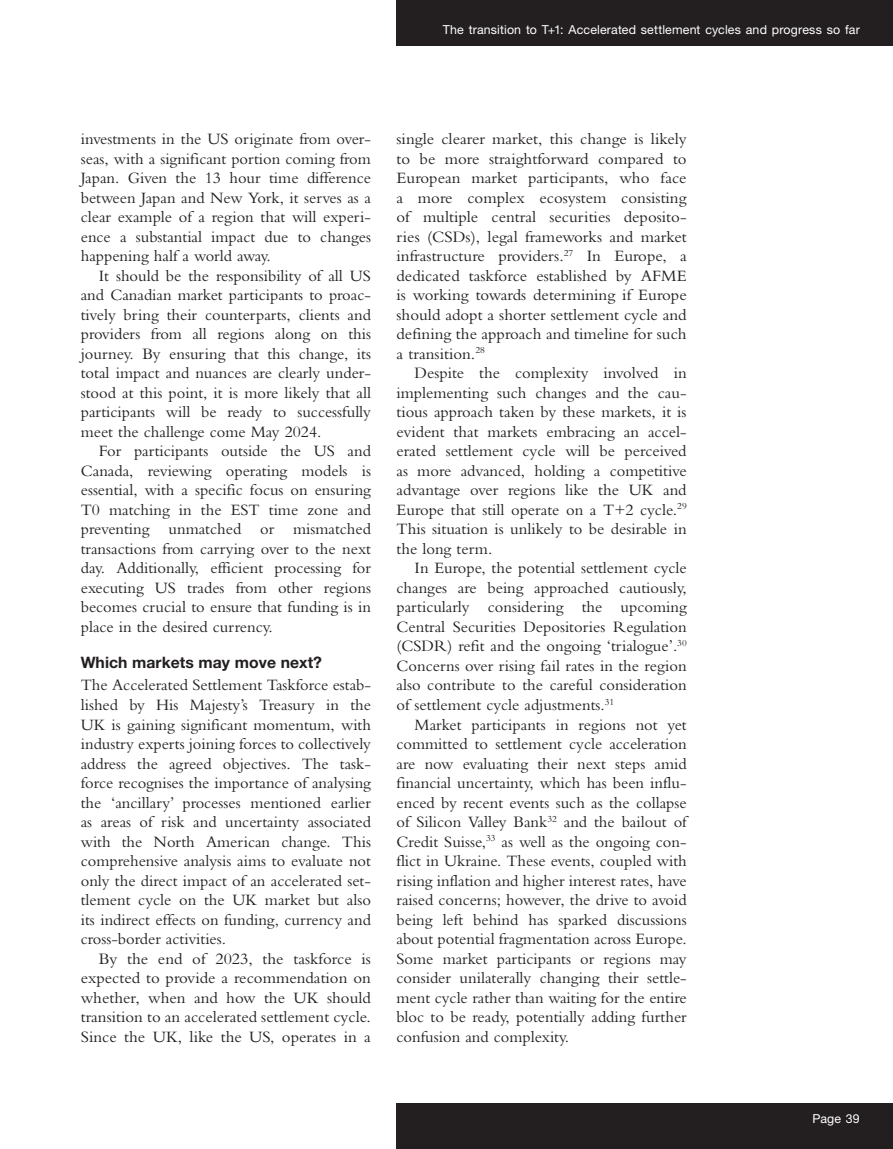
<style>
.page{position:relative;width:893px;height:1149px;background:#fff}
.page>*{position:absolute;margin:0;border:0;box-sizing:border-box;transform-origin:0 0}
.text_indent{font:16.5px/19.5px "Bembo MT Pro";color:#231f20;text-align:justify}
.text{font:16.5px/19.5px "Bembo MT Pro";color:#231f20;text-align:justify}
.b_head{font:700 15.75px "Helvetica Neue LT Pro";color:#231f20}
.t1{font:12.3px "Helvetica Neue LT Pro";letter-spacing:.015em;color:#fff}
</style>
<div class="page">
<div style="left:397px;top:0;width:496px;height:46px;background:#231f20"></div>
<div style="left:397px;top:1103px;width:496px;height:45px;background:#231f20"></div>
<p class="t1" style="left:443px;top:22px;width:418px">The transition to T+1: Accelerated settlement cycles and progress so far</p>
<p class="text_indent" style="left:81px;top:129px;width:292px">investments in the US originate from over&shy;seas, with a significant portion coming from Japan. Given the 13 hour time difference between Japan and New York, it serves as a clear example of a region that will experi&shy;ence a substantial impact due to changes happening half a world away.</p>
<p class="text_indent" style="left:81px;top:265px;width:292px;text-indent:18px">It should be the responsibility of all US and Canadian market participants to proac&shy;tively bring their counterparts, clients and providers from all regions along on this journey. By ensuring that this change, its total impact and nuances are clearly under&shy;stood at this point, it is more likely that all participants will be ready to successfully meet the challenge come May 2024.</p>
<p class="text_indent" style="left:81px;top:441px;width:292px;text-indent:18px">For participants outside the US and Canada, reviewing operating models is essential, with a specific focus on ensuring T0 matching in the EST time zone and preventing unmatched or mismatched transactions from carrying over to the next day. Additionally, efficient processing for executing US trades from other regions becomes crucial to ensure that funding is in place in the desired currency.</p>
<p class="b_head" style="left:81px;top:652px;width:243px">Which markets may move next?</p>
<p class="text" style="left:81px;top:675px;width:292px">The Accelerated Settlement Taskforce estab&shy;lished by His Majesty’s Treasury in the UK is gaining significant momentum, with industry experts joining forces to collectively address the agreed objectives. The task&shy;force recognises the importance of analysing the ‘ancillary’ processes mentioned earlier as areas of risk and uncertainty associated with the North American change. This comprehensive analysis aims to evaluate not only the direct impact of an accelerated set&shy;tlement cycle on the UK market but also its indirect effects on funding, currency and cross-border activities.</p>
<p class="text_indent" style="left:81px;top:948px;width:292px;text-indent:18px">By the end of 2023, the taskforce is expected to provide a recommendation on whether, when and how the UK should transition to an accelerated settlement cycle.<br>Since the UK, like the US, operates in a</p>
<p class="text_indent" style="left:396px;top:129px;width:292px">single clearer market, this change is likely to be more straightforward compared to European market participants, who face a more complex ecosystem consisting of multiple central securities deposito&shy;ries (CSDs), legal frameworks and market infrastructure providers.<sup>27</sup> In Europe, a dedicated taskforce established by AFME is working towards determining if Europe should adopt a shorter settlement cycle and defining the approach and timeline for such a transition.<sup>28</sup></p>
<p class="text_indent" style="left:396px;top:363px;width:292px;text-indent:18px">Despite the complexity involved in implementing such changes and the cau&shy;tious approach taken by these markets, it is evident that markets embracing an accel&shy;erated settlement cycle will be perceived as more advanced, holding a competitive advantage over regions like the UK and Europe that still operate on a T+2 cycle.<sup>29<br></sup>This situation is unlikely to be desirable in the long term.</p>
<p class="text_indent" style="left:396px;top:558px;width:292px;text-indent:18px">In Europe, the potential settlement cycle changes are being approached cautiously, particularly considering the upcoming Central Securities Depositories Regulation (CSDR) refit and the ongoing ‘trialogue’.<sup>30<br></sup>Concerns over rising fail rates in the region also contribute to the careful consideration of settlement cycle adjustments.<sup>31</sup></p>
<p class="text_indent" style="left:396px;top:714px;width:292px;text-indent:18px">Market participants in regions not yet committed to settlement cycle acceleration are now evaluating their next steps amid financial uncertainty, which has been influ&shy;enced by recent events such as the collapse of Silicon Valley Bank<sup>32</sup> and the bailout of Credit Suisse,<sup>33</sup> as well as the ongoing con&shy;flict in Ukraine. These events, coupled with rising inflation and higher interest rates, have raised concerns; however, the drive to avoid being left behind has sparked discussions about potential fragmentation across Europe.<br>Some market participants or regions may consider unilaterally changing their settle&shy;ment cycle rather than waiting for the entire bloc to be ready, potentially adding further confusion and complexity.</p>
<p class="t1" style="left:812px;top:1110px;width:49px">Page 39</p>
</div>
